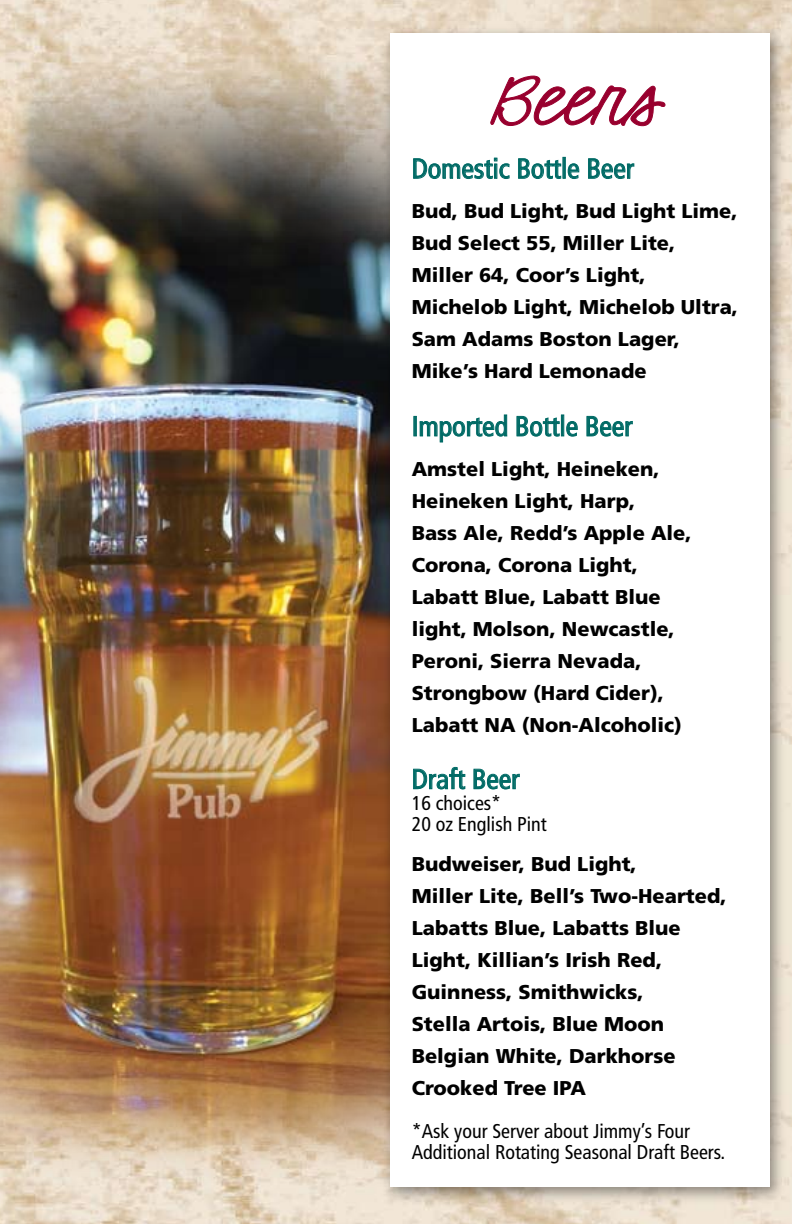
<style>
.page{position:relative;width:792px;height:1224px;background:#fff}
.page>*{position:absolute;margin:0;border:0;box-sizing:border-box;transform-origin:0 0}
.t1{font:condensed 28px "Frutiger";color:#006a65}
.t2{font:900 20px/32px "Frutiger";color:#000}
.t3{font:condensed 20px/21px "Frutiger";color:#000}
</style>
<div class="page">
<img style="left:0;top:0;width:792px;height:1224px">
<img style="left:0;top:13px;width:526px;height:1189px">
<div style="left:381px;top:24px;width:406px;height:1181px;background:#000;opacity:.43"></div>
<div style="left:390px;top:34px;width:380px;height:1153px;background:#fff"></div>
<svg style="left:413px;top:158px;width:97px;height:21px"></svg>
<div style="left:562px;top:157px;width:4px;height:22px;border:1px solid #006a65"></div>
<svg style="left:518px;top:158px;width:62px;height:21px"></svg>
<svg style="left:588px;top:158px;width:47px;height:21px"></svg>
<div style="left:413px;top:416px;width:4px;height:20px;border:1px solid #006a65"></div>
<svg style="left:419px;top:414px;width:89px;height:29px"></svg>
<svg style="left:516px;top:415px;width:62px;height:22px"></svg>
<svg style="left:586px;top:415px;width:47px;height:22px"></svg>
<svg style="left:413px;top:766px;width:53px;height:24px"></svg>
<svg style="left:473px;top:768px;width:47px;height:22px"></svg>
<svg style="left:490px;top:75px;width:176px;height:52px"></svg>
<h1 class="t1" style="left:412px;top:152px;width:224px">Domestic Bottle Beer</h1>
<p class="t2" style="left:412px;top:195px;width:328px">Bud, Bud Light, Bud Light Lime,<br>Bud Select 55, Miller Lite,<br>Miller 64, Coor’s Light,<br>Michelob Light, Michelob Ultra,<br>Sam Adams Boston Lager,<br>Mike’s Hard Lemonade</p>
<h1 class="t1" style="left:412px;top:410px;width:222px">Imported Bottle Beer</h1>
<p class="t2" style="left:412px;top:453px;width:281px">Amstel Light, Heineken,<br>Heineken Light, Harp,<br>Bass Ale, Redd’s Apple Ale,<br>Corona, Corona Light,<br>Labatt Blue, Labatt Blue light, Molson, Newcastle,<br>Peroni, Sierra Nevada,<br>Strongbow (Hard Cider),<br>Labatt NA (Non-Alcoholic)</p>
<h1 class="t1" style="left:412px;top:763px;width:109px">Draft Beer</h1>
<p class="t3" style="left:412px;top:792px;width:137px">16 choices*<br>20 oz English Pint</p>
<p class="t2" style="left:412px;top:847px;width:316px">Budweiser, Bud Light,<br>Miller Lite, Bell’s Two-Hearted,<br>Labatts Blue, Labatts Blue<br>Light, Killian’s Irish Red,<br>Guinness, Smithwicks,<br>Stella Artois, Blue Moon<br>Belgian White, Darkhorse<br>Crooked Tree IPA</p>
<p class="t3" style="left:412px;top:1120px;width:315px">*Ask your Server about Jimmy’s Four<br>Additional Rotating Seasonal Draft Beers.</p>
</div>
